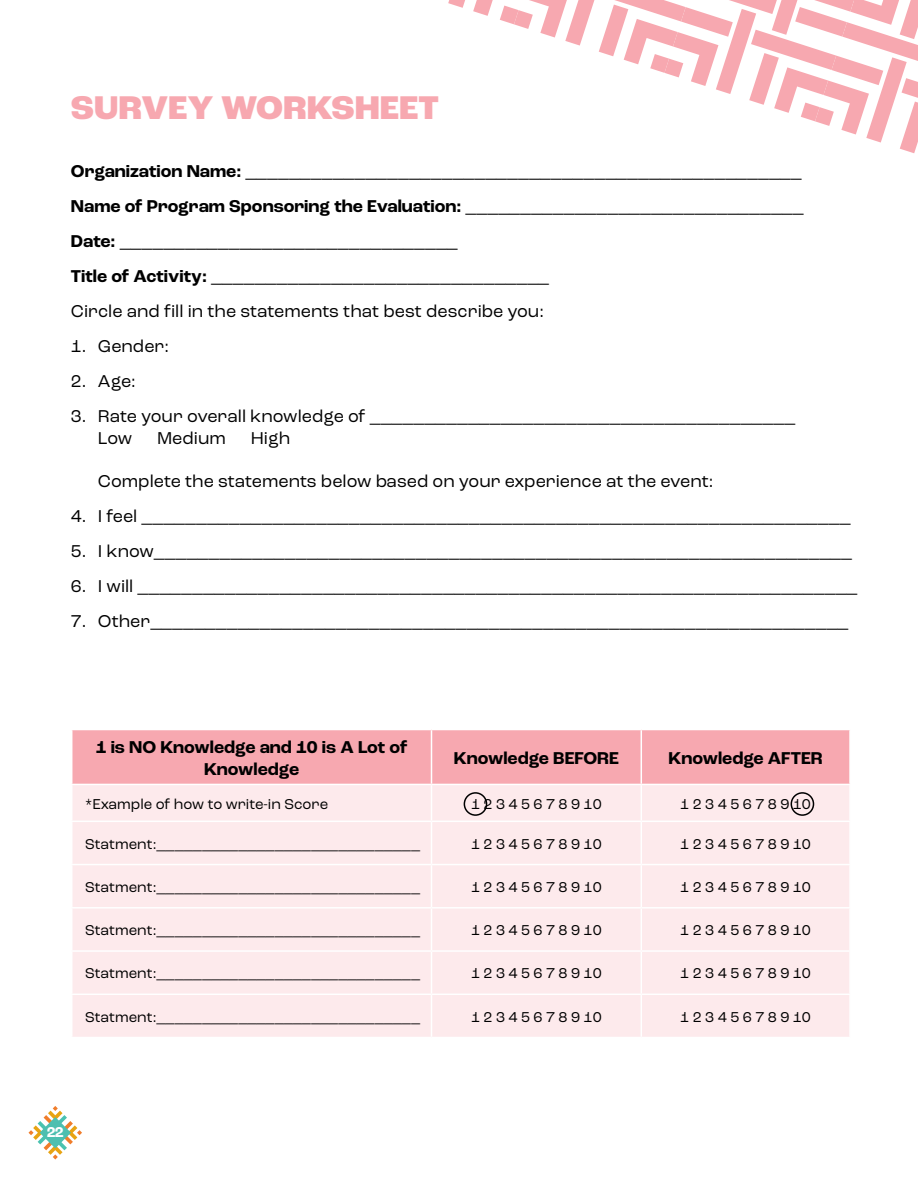
<style>
.page{position:relative;width:918px;height:1188px;background:#fff}
.page>*{position:absolute;margin:0;border:0;box-sizing:border-box;transform-origin:0 0}
.t1{font:800 34.5px "Roc Grotesk";color:#f7a8b0}
.t2{font:18px/35.1px "Roc Grotesk";color:#000}
.t3{font:700 18px/21.6px "Roc Grotesk";color:#000;text-align:center}
.t4{font:15px "Roc Grotesk";color:#000}
.t5{font:700 15px "Roc Grotesk";color:#fff}
.s1{font-weight:700}
</style>
<div class="page">
<svg style="left:28px;top:1106px;width:54px;height:54px"></svg>
<svg style="left:448px;top:0;width:17px;height:8px"></svg>
<svg style="left:473px;top:0;width:20px;height:16px"></svg>
<svg style="left:500px;top:0;width:418px;height:153px"></svg>
<div style="left:72px;top:730px;width:777px;height:54px;background:#f7a8b0"></div>
<div style="left:72px;top:785px;width:777px;height:252px;background:#fdeaec"></div>
<hr style="left:431px;top:730px;width:1px;height:54px;background:#fff">
<hr style="left:641px;top:730px;width:1px;height:54px;background:#fff">
<hr style="left:431px;top:785px;width:1px;height:36px;background:#fff">
<hr style="left:641px;top:785px;width:1px;height:36px;background:#fff">
<hr style="left:71px;top:821px;width:360px;height:1px;background:#fff">
<hr style="left:431px;top:821px;width:210px;height:1px;background:#fff">
<hr style="left:431px;top:822px;width:1px;height:42px;background:#fff">
<hr style="left:641px;top:821px;width:210px;height:1px;background:#fff">
<hr style="left:641px;top:822px;width:1px;height:42px;background:#fff">
<hr style="left:71px;top:864px;width:360px;height:1px;background:#fff">
<hr style="left:431px;top:864px;width:210px;height:1px;background:#fff">
<hr style="left:431px;top:865px;width:1px;height:42px;background:#fff">
<hr style="left:641px;top:864px;width:210px;height:1px;background:#fff">
<hr style="left:641px;top:865px;width:1px;height:42px;background:#fff">
<hr style="left:71px;top:907px;width:360px;height:2px;background:#fff">
<hr style="left:431px;top:907px;width:210px;height:2px;background:#fff">
<hr style="left:431px;top:909px;width:1px;height:41px;background:#fff">
<hr style="left:641px;top:907px;width:210px;height:2px;background:#fff">
<hr style="left:641px;top:909px;width:1px;height:41px;background:#fff">
<hr style="left:71px;top:950px;width:360px;height:2px;background:#fff">
<hr style="left:431px;top:950px;width:210px;height:2px;background:#fff">
<hr style="left:431px;top:952px;width:1px;height:42px;background:#fff">
<hr style="left:641px;top:950px;width:210px;height:2px;background:#fff">
<hr style="left:641px;top:952px;width:1px;height:42px;background:#fff">
<hr style="left:71px;top:994px;width:360px;height:1px;background:#fff">
<hr style="left:431px;top:994px;width:210px;height:1px;background:#fff">
<hr style="left:431px;top:995px;width:1px;height:42px;background:#fff">
<hr style="left:641px;top:994px;width:210px;height:1px;background:#fff">
<hr style="left:641px;top:995px;width:1px;height:42px;background:#fff">
<div style="left:464px;top:792px;width:23px;height:24px;border:2px solid #000;border-radius:50%"></div>
<div style="left:791px;top:792px;width:23px;height:24px;border:2px solid #000;border-radius:50%"></div>
<h1 class="t1" style="left:71px;top:86px;width:369px">SURVEY WORKSHEET</h1>
<p class="t2" style="left:71px;top:153px;width:734px"><span class="s1">Organization Name:</span> ___________________________________________________ <span class="s1">Name of Program Sponsoring the Evaluation:</span> _______________________________ <span class="s1">Date:</span> _______________________________<br><span class="s1">Title of Activity:</span> _______________________________<br>Circle and fill in the statements that best describe you:</p>
<p class="t2" style="left:71px;top:329px;width:100px">1. Gender:</p>
<p class="t2" style="left:71px;top:364px;width:66px">2. Age:</p>
<p class="t2" style="left:98px;top:406px;width:699px;line-height:21.6px;text-indent:-27px">3. Rate your overall knowledge of _______________________________________<br>Low</p>
<p class="t2" style="left:157px;top:420px;width:70px">Medium</p>
<p class="t2" style="left:251px;top:420px;width:41px">High</p>
<p class="t2" style="left:98px;top:464px;width:617px">Complete the statements below based on your experience at the event:</p>
<p class="t2" style="left:71px;top:499px;width:781px">4. I feel _________________________________________________________________</p>
<p class="t2" style="left:71px;top:534px;width:783px">5. I know________________________________________________________________</p>
<p class="t2" style="left:71px;top:569px;width:788px">6. I will __________________________________________________________________</p>
<p class="t2" style="left:71px;top:604px;width:779px">7. Other________________________________________________________________</p>
<p class="t3" style="left:96px;top:737px;width:313px">1 is NO Knowledge and 10 is A Lot of<br>Knowledge</p>
<p class="t3" style="left:454px;top:747px;width:166px">Knowledge BEFORE</p>
<p class="t3" style="left:669px;top:747px;width:156px">Knowledge AFTER</p>
<p class="t4" style="left:85px;top:795px;width:245px">*Example of how to write-in Score</p>
<p class="t4" style="left:471px;top:795px;width:132px">1 2 3 4 5 6 7 8 9 10</p>
<p class="t4" style="left:680px;top:795px;width:132px">1 2 3 4 5 6 7 8 9 10</p>
<p class="t4" style="left:85px;top:835px;width:336px">Statment:_____________________________</p>
<p class="t4" style="left:471px;top:835px;width:132px">1 2 3 4 5 6 7 8 9 10</p>
<p class="t4" style="left:680px;top:835px;width:132px">1 2 3 4 5 6 7 8 9 10</p>
<p class="t4" style="left:85px;top:878px;width:336px">Statment:_____________________________</p>
<p class="t4" style="left:471px;top:878px;width:132px">1 2 3 4 5 6 7 8 9 10</p>
<p class="t4" style="left:680px;top:878px;width:132px">1 2 3 4 5 6 7 8 9 10</p>
<p class="t4" style="left:85px;top:921px;width:336px">Statment:_____________________________</p>
<p class="t4" style="left:471px;top:921px;width:132px">1 2 3 4 5 6 7 8 9 10</p>
<p class="t4" style="left:680px;top:921px;width:132px">1 2 3 4 5 6 7 8 9 10</p>
<p class="t4" style="left:85px;top:964px;width:336px">Statment:_____________________________</p>
<p class="t4" style="left:471px;top:964px;width:132px">1 2 3 4 5 6 7 8 9 10</p>
<p class="t4" style="left:680px;top:964px;width:132px">1 2 3 4 5 6 7 8 9 10</p>
<p class="t4" style="left:85px;top:1008px;width:336px">Statment:_____________________________</p>
<p class="t4" style="left:471px;top:1008px;width:132px">1 2 3 4 5 6 7 8 9 10</p>
<p class="t4" style="left:680px;top:1008px;width:132px">1 2 3 4 5 6 7 8 9 10</p>
<p class="t5" style="left:47px;top:1122px;width:19px">22</p>
</div>
